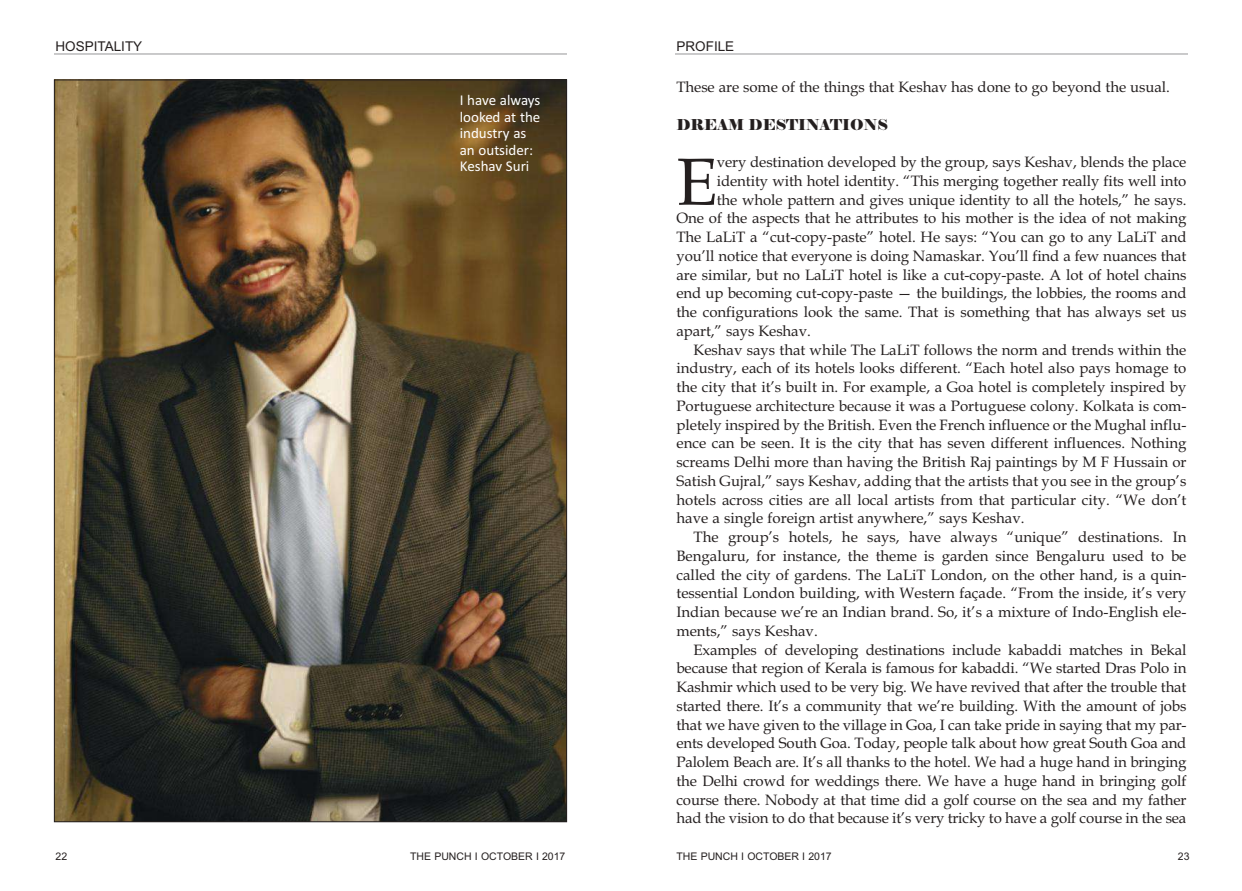
<style>
.page{position:relative;width:1242px;height:891px;background:#fff}
.page>*{position:absolute;margin:0;border:0;box-sizing:border-box;transform-origin:0 0}
.t1{font:66.6px "Book Antiqua";color:#241f1f}
.t2{font:15px "Book Antiqua";letter-spacing:-.005em;color:#241f1f}
.t3{font:15px/16.5px "Calibri";color:#fff}
.t4{font:15px "Elephant";color:#241f1f}
.t5{font:13.5px "Arial";color:#241f1f}
.t6{font:10.5px "Arial";color:#241f1f}
</style>
<div class="page">
<hr style="left:675px;top:54px;width:513px;height:1px;background:#969698">
<hr style="left:54px;top:54px;width:513px;height:1px;background:#969698">
<img style="left:56px;top:82px;width:509px;height:738px">
<p class="t5" style="left:56px;top:38px;width:88px">HOSPITALITY</p>
<p class="t5" style="left:676px;top:39px;width:59px">PROFILE</p>
<p class="t2" style="left:676px;top:78px;width:495px">These are some of the things that Keshav has done to go beyond the usual.</p>
<p class="t4" style="left:677px;top:115px;width:213px">DREAM DESTINATIONS</p>
<h1 class="t1" style="left:676px;top:143px;width:42px">E</h1>
<p class="t2" style="left:717px;top:153px;width:471px">very destination developed by the group, says Keshav, blends the place</p>
<p class="t3" style="left:460px;top:92px;width:82px">I have always looked at the industry as an outsider:<br>Keshav Suri</p>
<p class="t2" style="left:717px;top:172px;width:471px">identity with hotel identity. “This merging together really fits well into</p>
<p class="t2" style="left:717px;top:191px;width:471px">the whole pattern and gives unique identity to all the hotels,” he says.</p>
<p class="t2" style="left:676px;top:209px;width:511px">One of the aspects that he attributes to his mother is the idea of not making</p>
<p class="t2" style="left:676px;top:228px;width:511px">The LaLiT a “cut-copy-paste” hotel. He says: “You can go to any LaLiT and</p>
<p class="t2" style="left:676px;top:247px;width:511px">you’ll notice that everyone is doing Namaskar. You’ll find a few nuances that</p>
<p class="t2" style="left:676px;top:266px;width:512px">are similar, but no LaLiT hotel is like a cut-copy-paste. A lot of hotel chains</p>
<p class="t2" style="left:676px;top:284px;width:512px">end up becoming cut-copy-paste — the buildings, the lobbies, the rooms and</p>
<p class="t2" style="left:676px;top:303px;width:511px">the configurations look the same. That is something that has always set us</p>
<p class="t2" style="left:676px;top:322px;width:136px">apart,” says Keshav.</p>
<p class="t2" style="left:693px;top:341px;width:495px">Keshav says that while The LaLiT follows the norm and trends within the</p>
<p class="t2" style="left:676px;top:359px;width:512px">industry, each of its hotels looks different. “Each hotel also pays homage to</p>
<p class="t2" style="left:676px;top:378px;width:511px">the city that it’s built in. For example, a Goa hotel is completely inspired by</p>
<p class="t2" style="left:676px;top:397px;width:511px">Portuguese architecture because it was a Portuguese colony. Kolkata is com-</p>
<p class="t2" style="left:677px;top:416px;width:511px">pletely inspired by the British. Even the French influence or the Mughal influ-</p>
<p class="t2" style="left:676px;top:434px;width:511px">ence can be seen. It is the city that has seven different influences. Nothing</p>
<p class="t2" style="left:676px;top:453px;width:511px">screams Delhi more than having the British Raj paintings by M F Hussain or</p>
<p class="t2" style="left:676px;top:472px;width:512px">Satish Gujral,” says Keshav, adding that the artists that you see in the group’s</p>
<p class="t2" style="left:676px;top:491px;width:511px">hotels across cities are all local artists from that particular city. “We don’t</p>
<p class="t2" style="left:676px;top:509px;width:350px">have a single foreign artist anywhere,” says Keshav.</p>
<p class="t2" style="left:693px;top:528px;width:495px">The group’s hotels, he says, have always “unique” destinations. In</p>
<p class="t2" style="left:676px;top:547px;width:511px">Bengaluru, for instance, the theme is garden since Bengaluru used to be</p>
<p class="t2" style="left:676px;top:566px;width:511px">called the city of gardens. The LaLiT London, on the other hand, is a quin-</p>
<p class="t2" style="left:676px;top:584px;width:511px">tessential London building, with Western façade. “From the inside, it’s very</p>
<p class="t2" style="left:676px;top:603px;width:512px">Indian because we’re an Indian brand. So, it’s a mixture of Indo-English ele-</p>
<p class="t2" style="left:676px;top:622px;width:143px">ments,” says Keshav.</p>
<p class="t2" style="left:693px;top:641px;width:495px">Examples of developing destinations include kabaddi matches in Bekal</p>
<p class="t2" style="left:676px;top:659px;width:511px">because that region of Kerala is famous for kabaddi. “We started Dras Polo in</p>
<p class="t2" style="left:676px;top:678px;width:511px">Kashmir which used to be very big. We have revived that after the trouble that</p>
<p class="t2" style="left:676px;top:697px;width:512px">started there. It’s a community that we’re building. With the amount of jobs</p>
<p class="t2" style="left:676px;top:716px;width:512px">that we have given to the village in Goa, I can take pride in saying that my par-</p>
<p class="t2" style="left:676px;top:734px;width:512px">ents developed South Goa. Today, people talk about how great South Goa and</p>
<p class="t2" style="left:676px;top:753px;width:511px">Palolem Beach are. It’s all thanks to the hotel. We had a huge hand in bringing</p>
<p class="t2" style="left:676px;top:772px;width:511px">the Delhi crowd for weddings there. We have a huge hand in bringing golf</p>
<p class="t2" style="left:676px;top:791px;width:512px">course there. Nobody at that time did a golf course on the sea and my father</p>
<p class="t2" style="left:676px;top:809px;width:512px">had the vision to do that because it’s very tricky to have a golf course in the sea</p>
<p class="t6" style="left:56px;top:850px;width:13px">22</p>
<p class="t6" style="left:410px;top:850px;width:157px">THE PUNCH I OCTOBER I 2017</p>
<p class="t6" style="left:676px;top:850px;width:157px">THE PUNCH I OCTOBER I 2017</p>
<p class="t6" style="left:1178px;top:850px;width:13px">23</p>
</div>
